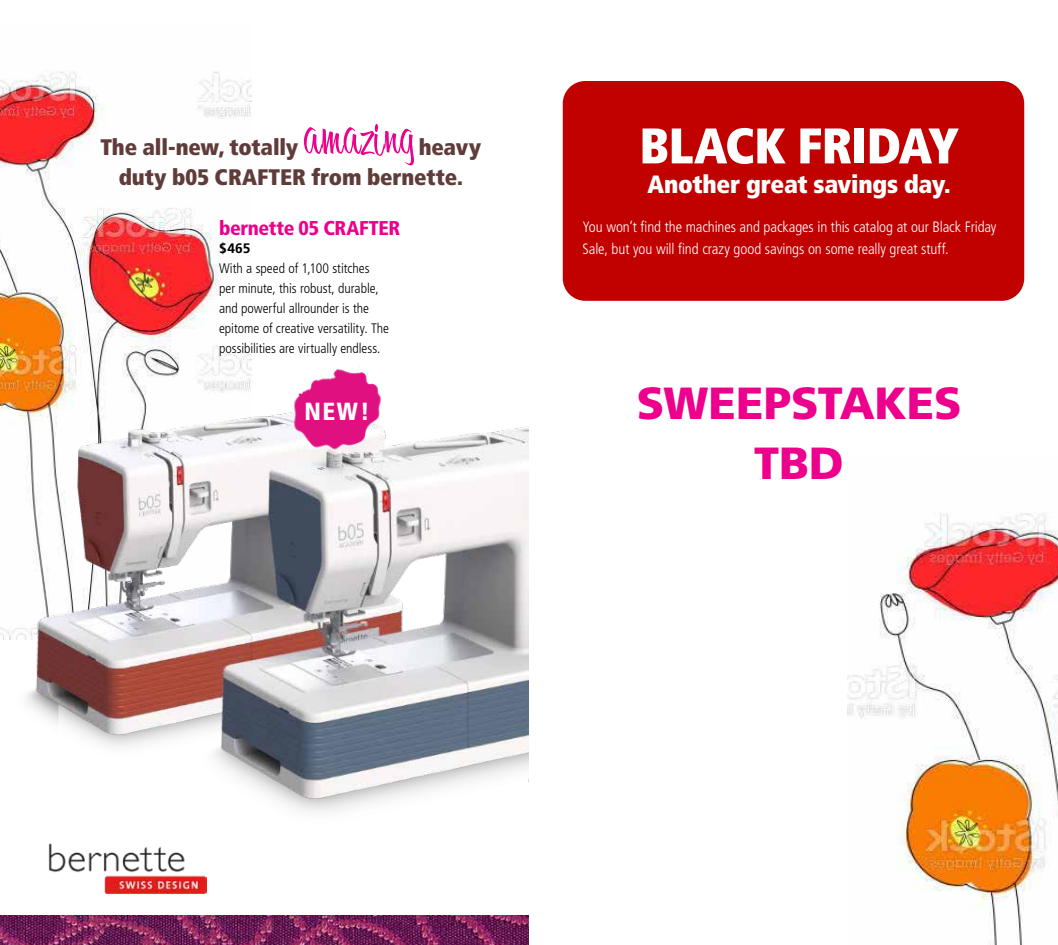
<style>
.page{position:relative;width:1058px;height:945px;background:#fff}
.page>*{position:absolute;margin:0;border:0;box-sizing:border-box;transform-origin:0 0}
.t1{font:900 condensed 50px "Frutiger";letter-spacing:-.01em;color:#fff}
.t2{font:50px "Bounce Script";letter-spacing:.015em;color:#ec008c}
.t3{font:900 45px/60px "Frutiger";letter-spacing:-.005em;color:#ec008c;text-align:center}
.t4{font:900 condensed 25px "Frutiger";letter-spacing:-.01em;color:#fff}
.t5{font:900 condensed 24.75px "Frutiger";color:#fff}
.t6{font:900 condensed 22.5px/30px "Frutiger";letter-spacing:-.005em;color:#5f3c3a}
.t7{font:900 condensed 20px "Frutiger";letter-spacing:-.015em;color:#ec008c}
.t8{font:300 condensed 15px/22.5px "Frutiger";letter-spacing:-.005em;color:#fff}
.t9{font:300 condensed 13.75px/20px "Frutiger";letter-spacing:-.005em;color:#000}
.t10{font:700 13.75px "Frutiger";color:#000}
</style>
<div class="page">
<img style="left:847px;top:512px;width:211px;height:433px">
<img style="left:0;top:71px;width:252px;height:565px">
<img style="left:0;top:916px;width:529px;height:29px">
<img style="left:3px;top:393px;width:526px;height:419px">
<img style="left:49px;top:843px;width:157px;height:50px">
<div style="left:562px;top:81px;width:462px;height:220px;background:#c10000;border-radius:22px"></div>
<img style="left:291px;top:369px;width:94px;height:83px">
<h1 class="t2" style="left:304px;top:110px;width:111px">amazing</h1>
<h3 class="t6" style="left:100px;top:132px;width:199px">The all-new, totally</h3>
<h3 class="t6" style="left:119px;top:132px;width:364px;text-indent:300px">heavy duty b05 CRAFTER from bernette.</h3>
<h3 class="t7" style="left:219px;top:216px;width:183px">bernette 05 CRAFTER</h3>
<p class="t10" style="left:219px;top:240px;width:33px">$465</p>
<p class="t9" style="left:219px;top:258px;width:171px">With a speed of 1,100 stitches<br>per minute, this robust, durable, and powerful allrounder is the epitome of creative versatility. The possibilities are virtually endless.</p>
<h3 class="t5" style="left:304px;top:396px;width:67px">NEW!</h3>
<h1 class="t1" style="left:639px;top:115px;width:321px">BLACK FRIDAY</h1>
<h3 class="t4" style="left:647px;top:169px;width:305px">Another great savings day.</h3>
<p class="t8" style="left:582px;top:215px;width:415px">You won’t find the machines and packages in this catalog at our Black Friday<br>Sale, but you will find crazy good savings on some really great stuff.</p>
<h2 class="t3" style="left:636px;top:373px;width:326px">SWEEPSTAKES<br>TBD</h2>
</div>
